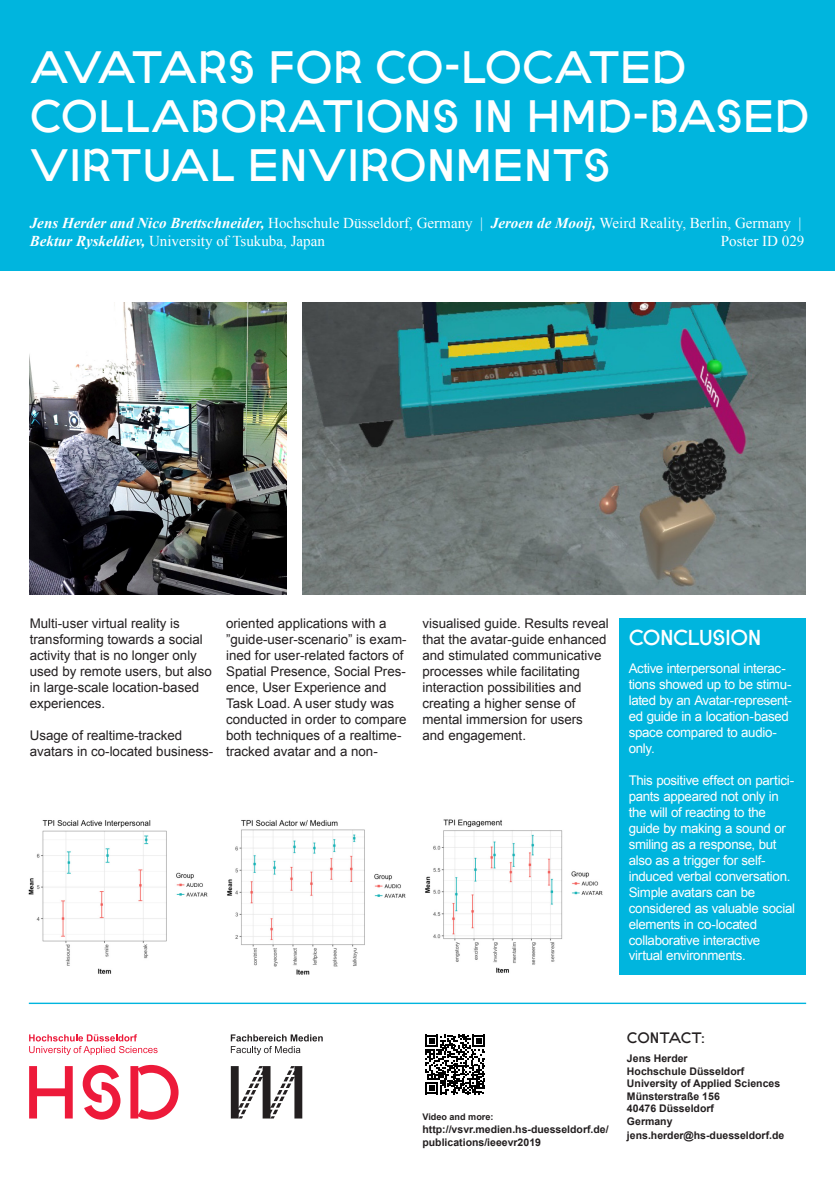
<style>
.page{position:relative;width:835px;height:1180px;background:#fff}
.page>*{position:absolute;margin:0;border:0;box-sizing:border-box;transform-origin:0 0}
.HSD___02_Arial_Bold{font:44.1px/49px "HSD Sans";color:#fff}
.HSD___02_Arial_Bold-2{font:21px "HSD Sans";letter-spacing:-.025em;color:#fff}
.t1{font:15.05px "Times New Roman";color:#fff}
.HSD___02_Arial_Bold-3{font:14.7px "HSD Sans";letter-spacing:-.005em;color:#231f20}
.HSD___02_Arial_Bold-4{font:13.3px/16px "Arial";color:#231f20}
.HSD___02_Arial_Bold-5{font:13.3px/16px "Arial";letter-spacing:-.025em;color:#fff}
.HSD___02_Arial_Bold-6{font:700 10.5px/12.6px "Arial";color:#231f20}
.HSD___02_Arial_Bold-7{font:700 9.06px "Arial";color:#231f20}
.s1{font-weight:700;font-style:italic}
</style>
<div class="page">
<div style="left:618px;top:618px;width:187px;height:17px;background:#00b5de"></div>
<div style="left:0;top:0;width:834px;height:271px;background:#00b5de"></div>
<hr style="left:29px;top:1002px;width:777px;height:2px;background:#00b5de">
<svg style="left:425px;top:1034px;width:60px;height:60px"></svg>
<div style="left:618px;top:629px;width:187px;height:345px;background:#00b5de"></div>
<img style="left:28px;top:820px;width:180px;height:154px">
<img style="left:425px;top:819px;width:178px;height:154px">
<img style="left:227px;top:820px;width:179px;height:154px">
<img style="left:303px;top:303px;width:502px;height:291px">
<img style="left:30px;top:303px;width:257px;height:291px">
<svg style="left:29px;top:1034px;width:128px;height:21px"></svg>
<svg style="left:231px;top:1034px;width:92px;height:21px"></svg>
<svg style="left:29px;top:1065px;width:149px;height:54px"></svg>
<svg style="left:231px;top:1066px;width:71px;height:52px"></svg>
<p class="HSD___02_Arial_Bold" style="left:30px;top:44px;width:781px">AVATARS FOR CO-LOCATED<br>COLLABORATIONS IN HMD-BASED<br>VIRTUAL ENVIRONMENTS</p>
<p class="t1" style="left:30px;top:213px;width:773px"><span class="s1">Jens Herder and Nico Brettschneider,</span> Hochschule Düsseldorf, Germany | <span class="s1">Jeroen de Mooij,</span> Weird Reality, Berlin, Germany |</p>
<p class="t1" style="left:30px;top:231px;width:297px"><span class="s1">Bektur Ryskeldiev,</span> University of Tsukuba, Japan</p>
<p class="t1" style="left:720px;top:230px;width:85px">Poster ID 029</p>
<p class="HSD___02_Arial_Bold-4" style="left:30px;top:615px;width:183px">Multi-user virtual reality is transforming towards a social activity that is no longer only used by remote users, but also in large-scale location-based experiences.</p>
<p class="HSD___02_Arial_Bold-4" style="left:30px;top:727px;width:185px">Usage of realtime-tracked avatars in co-located business-</p>
<p class="HSD___02_Arial_Bold-4" style="left:226px;top:615px;width:182px">oriented applications with a ”guide-user-scenario” is exam&shy;ined for user-related factors of<br>Spatial Presence, Social Pres&shy;ence, User Experience and<br>Task Load. A user study was conducted in order to compare both techniques of a realtime&shy;tracked avatar and a non-</p>
<p class="HSD___02_Arial_Bold-4" style="left:422px;top:615px;width:188px">visualised guide. Results reveal that the avatar-guide enhanced and stimulated communicative processes while facilitating interaction possibilities and creating a higher sense of mental immersion for users<br>and engagement.</p>
<p class="HSD___02_Arial_Bold-2" style="left:628px;top:626px;width:134px">CONCLUSION</p>
<p class="HSD___02_Arial_Bold-5" style="left:628px;top:660px;width:165px">Active interpersonal interac&shy;tions showed up to be stimu&shy;lated by an Avatar-represent&shy;ed guide in a location-based space compared to audio&shy;only.</p>
<p class="HSD___02_Arial_Bold-5" style="left:628px;top:772px;width:168px">This positive effect on partici&shy;pants appeared not only in the will of reacting to the guide by making a sound or smiling as a response, but also as a trigger for self&shy;induced verbal conversation.<br>Simple avatars can be considered as valuable social elements in co-located collaborative interactive virtual environments.</p>
<p class="HSD___02_Arial_Bold-7" style="left:422px;top:1111px;width:72px">Video and more:</p>
<p class="HSD___02_Arial_Bold-6" style="left:422px;top:1123px;width:188px">http://vsvr.medien.hs-duesseldorf.de/ publications/ieeevr2019</p>
<p class="HSD___02_Arial_Bold-3" style="left:627px;top:1030px;width:79px">CONTACT:</p>
<p class="HSD___02_Arial_Bold-6" style="left:627px;top:1052px;width:62px">Jens Herder</p>
<p class="HSD___02_Arial_Bold-6" style="left:627px;top:1065px;width:119px">Hochschule Düsseldorf</p>
<p class="HSD___02_Arial_Bold-6" style="left:627px;top:1077px;width:155px">University of Applied Sciences</p>
<p class="HSD___02_Arial_Bold-6" style="left:627px;top:1090px;width:94px">Münsterstraße 156</p>
<p class="HSD___02_Arial_Bold-6" style="left:627px;top:1102px;width:88px">40476 Düsseldorf</p>
<p class="HSD___02_Arial_Bold-6" style="left:627px;top:1115px;width:47px">Germany</p>
<p class="HSD___02_Arial_Bold-6" style="left:627px;top:1129px;width:159px">jens.herder@hs-duesseldorf.de</p>
</div>
